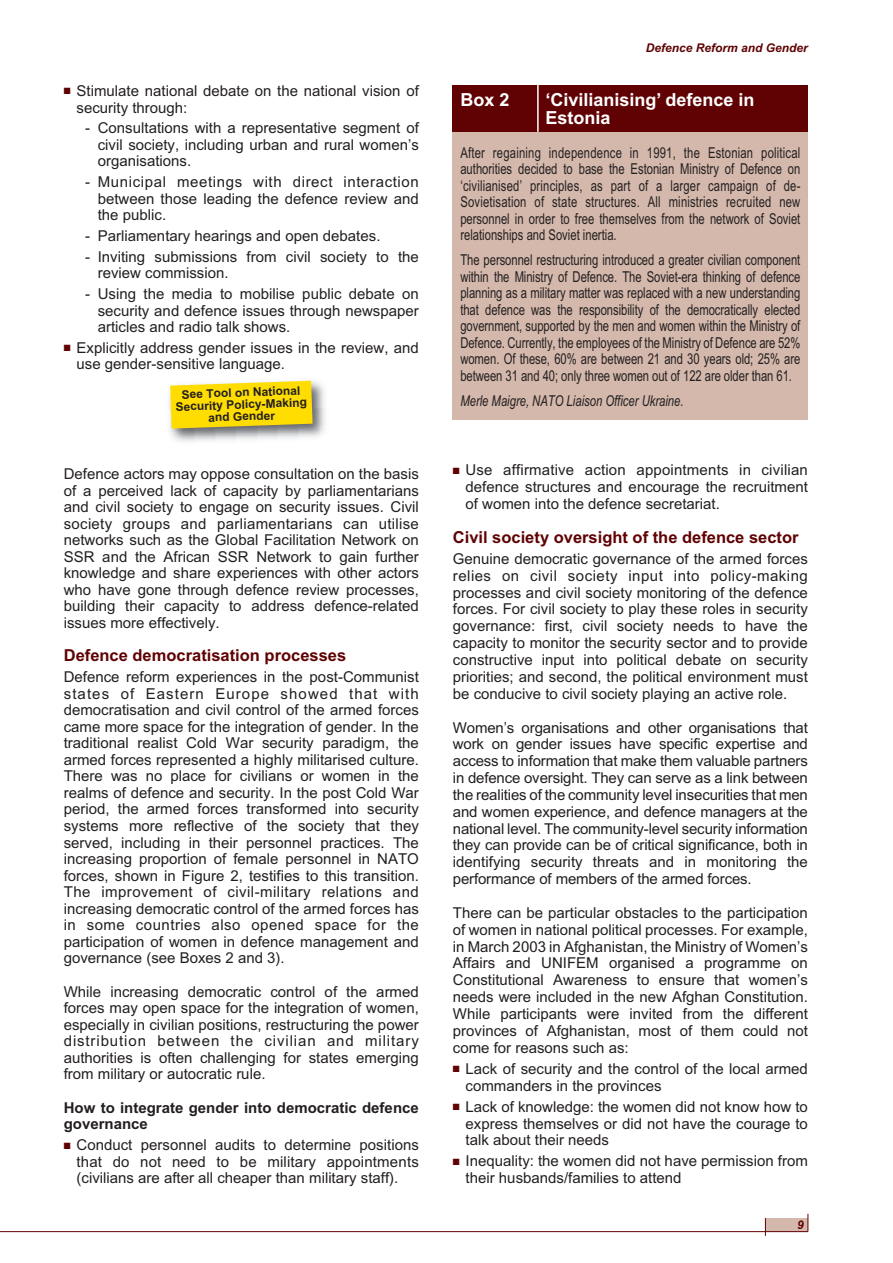
<style>
.page{position:relative;width:893px;height:1263px;background:#fff}
.page>*{position:absolute;margin:0;border:0;box-sizing:border-box;transform-origin:0 0}
.t1{font:700 18px/18px "Arial";color:#fff}
.t2{font:700 16.5px "Arial";color:#600203}
.t3{font:15px/16.5px "Arial";color:#231f20;text-align:justify}
.t4{font:15px/16.5px "Arial";color:#231f20;text-align:justify;scale:.75 1}
.t5{font:700 15px/16.5px "Arial";color:#231f20}
.t6{font:italic 15px "Arial";color:#231f20;scale:.75 1}
.t7{font:700 12px/12px "Arial";color:#231f20;text-align:center}
.t8{font:italic 700 12px "Arial";color:#600203}
.s1{color:#600203}
</style>
<div class="page">
<div style="left:765px;top:1218px;width:43px;height:13px;background:#d4b8ac"></div>
<img style="left:169px;top:380px;width:156px;height:62px">
<svg style="left:170px;top:381px;width:143px;height:48px;background:#f5d716"></svg>
<hr style="left:0;top:1231px;width:808px;height:1px;background:#600203">
<svg style="left:765px;top:1218px;width:1px;height:18px"></svg>
<svg style="left:808px;top:1214px;width:1px;height:17px"></svg>
<div style="left:453px;top:110px;width:355px;height:309px;background:#d4b8ac"></div>
<div style="left:453px;top:85px;width:355px;height:47px;background:#600203"></div>
<hr style="left:537px;top:85px;width:2px;height:47px;background:#fff">
<p class="t3" style="left:77px;top:83px;width:344px;text-indent:-13px"><span class="s1">■</span> Stimulate national debate on the national vision of security through:</p>
<p class="t3" style="left:98px;top:120px;width:323px;text-indent:-13px">- Consultations with a representative segment of civil society, including urban and rural women’s organisations.</p>
<p class="t3" style="left:98px;top:174px;width:323px;text-indent:-13px">- Municipal meetings with direct interaction between those leading the defence review and the public.</p>
<p class="t3" style="left:85px;top:227px;width:297px">- Parliamentary hearings and open debates.</p>
<p class="t3" style="left:98px;top:248px;width:323px;text-indent:-13px">- Inviting submissions from civil society to the review commission.</p>
<p class="t3" style="left:98px;top:286px;width:323px;text-indent:-13px">- Using the media to mobilise public debate on security and defence issues through newspaper articles and radio talk shows.</p>
<p class="t3" style="left:77px;top:339px;width:344px;text-indent:-13px"><span class="s1">■</span> Explicitly address gender issues in the review, and use gender-sensitive language.</p>
<p class="t7" style="left:175px;top:389px;width:133px;rotate:-2deg">See Tool on National<br>Security Policy-Making and Gender</p>
<p class="t3" style="left:64px;top:466px;width:357px">Defence actors may oppose consultation on the basis of a perceived lack of capacity by parliamentarians and civil society to engage on security issues. Civil society groups and parliamentarians can utilise networks such as the Global Facilitation Network on SSR and the African SSR Network to gain further knowledge and share experiences with other actors who have gone through defence review processes, building their capacity to address defence-related issues more effectively.</p>
<p class="t2" style="left:64px;top:646px;width:284px">Defence democratisation processes</p>
<p class="t3" style="left:64px;top:669px;width:357px">Defence reform experiences in the post-Communist states of Eastern Europe showed that with democratisation and civil control of the armed forces came more space for the integration of gender. In the traditional realist Cold War security paradigm, the armed forces represented a highly militarised culture.<br>There was no place for civilians or women in the realms of defence and security. In the post Cold War period, the armed forces transformed into security systems more reflective of the society that they served, including in their personnel practices. The increasing proportion of female personnel in NATO forces, shown in Figure 2, testifies to this transition.<br>The improvement of civil-military relations and increasing democratic control of the armed forces has in some countries also opened space for the participation of women in defence management and governance (see Boxes 2 and 3).</p>
<p class="t3" style="left:64px;top:983px;width:357px">While increasing democratic control of the armed forces may open space for the integration of women, especially in civilian positions, restructuring the power distribution between the civilian and military authorities is often challenging for states emerging from military or autocratic rule.</p>
<p class="t5" style="left:64px;top:1099px;width:357px">How to integrate gender into democratic defence governance</p>
<p class="t3" style="left:77px;top:1137px;width:344px;text-indent:-13px"><span class="s1">■</span> Conduct personnel audits to determine positions that do not need to be military appointments (civilians are after all cheaper than military staff).</p>
<p class="t8" style="left:646px;top:41px;width:164px">Defence Reform and Gender</p>
<p class="t1" style="left:460px;top:90px;width:51px">Box 2</p>
<p class="t1" style="left:545px;top:90px;width:211px">‘Civilianising’ defence in<br>Estonia</p>
<p class="t4" style="left:460px;top:144px;width:455px">After regaining independence in 1991, the Estonian political authorities decided to base the Estonian Ministry of Defence on ‘civilianised’ principles, as part of a larger campaign of de-Sovietisation of state structures. All ministries recruited new personnel in order to free themselves from the network of Soviet relationships and Soviet inertia.</p>
<p class="t4" style="left:460px;top:252px;width:455px">The personnel restructuring introduced a greater civilian component within the Ministry of Defence. The Soviet-era thinking of defence planning as a military matter was replaced with a new understanding that defence was the responsibility of the democratically elected government, supported by the men and women within the Ministry of Defence. Currently, the employees of the Ministry of Defence are 52% women. Of these, 60% are between 21 and 30 years old; 25% are between 31 and 40; only three women out of 122 are older than 61.</p>
<p class="t6" style="left:460px;top:392px;width:299px">Merle Maigre, NATO Liaison Officer Ukraine.</p>
<p class="t3" style="left:466px;top:462px;width:344px;text-indent:-13px"><span class="s1">■</span> Use affirmative action appointments in civilian defence structures and encourage the recruitment of women into the defence secretariat.</p>
<p class="t2" style="left:453px;top:527px;width:347px">Civil society oversight of the defence sector</p>
<p class="t3" style="left:453px;top:550px;width:357px">Genuine democratic governance of the armed forces relies on civil society input into policy-making processes and civil society monitoring of the defence forces. For civil society to play these roles in security governance: first, civil society needs to have the capacity to monitor the security sector and to provide constructive input into political debate on security priorities; and second, the political environment must be conducive to civil society playing an active role.</p>
<p class="t3" style="left:453px;top:719px;width:357px">Women’s organisations and other organisations that work on gender issues have specific expertise and access to information that make them valuable partners in defence oversight. They can serve as a link between the realities of the community level insecurities that men and women experience, and defence managers at the national level. The community-level security information they can provide can be of critical significance, both in identifying security threats and in monitoring the performance of members of the armed forces.</p>
<p class="t3" style="left:453px;top:904px;width:357px">There can be particular obstacles to the participation of women in national political processes. For example, in March 2003 in Afghanistan, the Ministry of Women’s Affairs and UNIFEM organised a programme on Constitutional Awareness to ensure that women’s needs were included in the new Afghan Constitution.<br>While participants were invited from the different provinces of Afghanistan, most of them could not come for reasons such as:</p>
<p class="t3" style="left:466px;top:1060px;width:344px;text-indent:-13px"><span class="s1">■</span> Lack of security and the control of the local armed commanders in the provinces</p>
<p class="t3" style="left:466px;top:1098px;width:344px;text-indent:-13px"><span class="s1">■</span> Lack of knowledge: the women did not know how to express themselves or did not have the courage to talk about their needs</p>
<p class="t3" style="left:466px;top:1153px;width:344px;text-indent:-13px"><span class="s1">■</span> Inequality: the women did not have permission from their husbands/families to attend</p>
<p class="t8" style="left:797px;top:1218px;width:8px">9</p>
</div>
